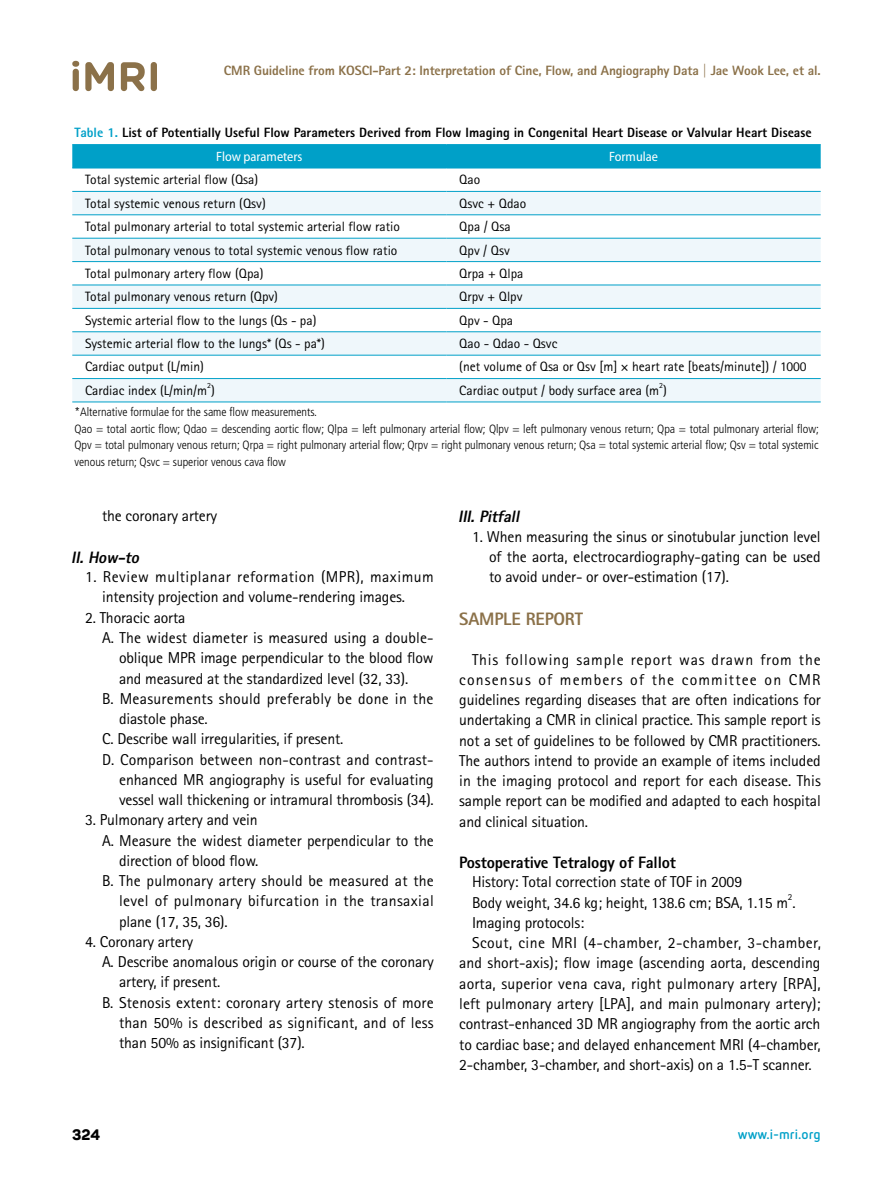
<style>
.page{position:relative;width:893px;height:1191px;background:#fff}
.page>*{position:absolute;margin:0;border:0;box-sizing:border-box;transform-origin:0 0}
.t1{font:800 18px "Rotis Sans Serif Std";letter-spacing:-.01em;color:#8b7149}
.t2{font:800 16.5px "Rotis Sans Serif Std";letter-spacing:-.01em;color:#000}
.t3{font:italic 800 16.5px "Rotis Sans Serif Std";color:#000}
.t4{font:15.75px/20.2px "Rotis Sans Serif Std";letter-spacing:-.01em;color:#000;text-align:justify}
.t5{font:15.75px "Rotis Sans Serif Std";letter-spacing:.01em;color:#000}
.t6{font:15.75px "Rotis Sans Serif Std";letter-spacing:.02em;color:#000}
.t7{font:15.75px "Rotis Sans Serif Std";letter-spacing:.025em;color:#000}
.t8{font:800 15px "Panton";color:#000}
.t9{font:13.5px "Rotis Sans Serif Std";color:#000}
.t10{font:800 13.5px "Rotis Sans Serif Std";color:#000}
.t11{font:800 13.5px "Rotis Sans Serif Std";letter-spacing:-.01em;color:#8b7149}
.t12{font:semi-condensed 13.5px "Myriad Pro";color:#fff}
.t13{font:700 13.5px "Netto Pro";color:#00a0c8}
.t14{font:300 condensed 12px/16.5px "Frutiger LT Std";color:#000}
.t15{font:9.15px "Rotis Sans Serif Std";color:#000}
.t16{font:7.8px "Rotis Sans Serif Std";color:#000}
.s1{color:#00a0c8}
</style>
<div class="page">
<svg style="left:72px;top:61px;width:7px;height:30px"></svg>
<svg style="left:85px;top:62px;width:29px;height:29px"></svg>
<svg style="left:121px;top:62px;width:24px;height:29px"></svg>
<svg style="left:151px;top:62px;width:6px;height:29px"></svg>
<div style="left:72px;top:145px;width:749px;height:23px;background:#00a0c8"></div>
<svg style="left:72px;top:192px;width:749px;height:210px;fill:#eff7fb"></svg>
<hr style="left:72px;top:144px;width:374px;height:1px;background:#00a0c8">
<hr style="left:446px;top:144px;width:375px;height:1px;background:#00a0c8">
<hr style="left:72px;top:168px;width:374px;height:1px;background:#00a0c8">
<hr style="left:446px;top:168px;width:375px;height:1px;background:#00a0c8">
<hr style="left:72px;top:191px;width:374px;height:1px;background:#00a0c8">
<hr style="left:446px;top:191px;width:375px;height:1px;background:#00a0c8">
<hr style="left:72px;top:214px;width:374px;height:1px;background:#00a0c8">
<hr style="left:446px;top:214px;width:375px;height:1px;background:#00a0c8">
<hr style="left:72px;top:238px;width:374px;height:1px;background:#00a0c8">
<hr style="left:446px;top:238px;width:375px;height:1px;background:#00a0c8">
<hr style="left:72px;top:261px;width:374px;height:1px;background:#00a0c8">
<hr style="left:446px;top:261px;width:375px;height:1px;background:#00a0c8">
<hr style="left:446px;top:285px;width:375px;height:1px;background:#00a0c8">
<hr style="left:446px;top:308px;width:375px;height:1px;background:#00a0c8">
<hr style="left:72px;top:285px;width:374px;height:1px;background:#00a0c8">
<hr style="left:72px;top:308px;width:374px;height:1px;background:#00a0c8">
<hr style="left:72px;top:331px;width:374px;height:1px;background:#00a0c8">
<hr style="left:446px;top:331px;width:375px;height:1px;background:#00a0c8">
<hr style="left:72px;top:355px;width:374px;height:1px;background:#00a0c8">
<hr style="left:446px;top:355px;width:375px;height:1px;background:#00a0c8">
<hr style="left:72px;top:378px;width:374px;height:1px;background:#00a0c8">
<hr style="left:446px;top:378px;width:375px;height:1px;background:#00a0c8">
<hr style="left:72px;top:402px;width:374px;height:1px;background:#00a0c8">
<hr style="left:446px;top:402px;width:375px;height:1px;background:#00a0c8">
<p class="t11" style="left:224px;top:62px;width:598px">CMR Guideline from KOSCI-Part 2: Interpretation of Cine, Flow, and Angiography Data | Jae Wook Lee, et al.</p>
<p class="t10" style="left:74px;top:124px;width:739px"><span class="s1">Table 1.</span> List of Potentially Useful Flow Parameters Derived from Flow Imaging in Congenital Heart Disease or Valvular Heart Disease</p>
<p class="t12" style="left:216px;top:148px;width:88px">Flow parameters</p>
<p class="t12" style="left:609px;top:148px;width:50px">Formulae</p>
<p class="t9" style="left:85px;top:172px;width:175px">Total systemic arterial flow (Qsa)</p>
<p class="t9" style="left:459px;top:172px;width:22px">Qao</p>
<p class="t9" style="left:85px;top:195px;width:182px">Total systemic venous return (Qsv)</p>
<p class="t9" style="left:459px;top:195px;width:68px">Qsvc + Qdao</p>
<p class="t9" style="left:85px;top:219px;width:316px">Total pulmonary arterial to total systemic arterial flow ratio</p>
<p class="t9" style="left:459px;top:219px;width:53px">Qpa / Qsa</p>
<p class="t9" style="left:85px;top:242px;width:314px">Total pulmonary venous to total systemic venous flow ratio</p>
<p class="t9" style="left:459px;top:242px;width:52px">Qpv / Qsv</p>
<p class="t9" style="left:85px;top:265px;width:180px">Total pulmonary artery flow (Qpa)</p>
<p class="t9" style="left:459px;top:265px;width:66px">Qrpa + Qlpa</p>
<p class="t9" style="left:85px;top:289px;width:194px">Total pulmonary venous return (Qpv)</p>
<p class="t9" style="left:459px;top:289px;width:65px">Qrpv + Qlpv</p>
<p class="t9" style="left:85px;top:312px;width:233px">Systemic arterial flow to the lungs (Qs - pa)</p>
<p class="t9" style="left:459px;top:312px;width:55px">Qpv - Qpa</p>
<p class="t9" style="left:85px;top:335px;width:241px">Systemic arterial flow to the lungs* (Qs - pa*)</p>
<p class="t9" style="left:459px;top:335px;width:100px">Qao - Qdao - Qsvc</p>
<p class="t9" style="left:85px;top:359px;width:120px">Cardiac output (L/min)</p>
<p class="t9" style="left:459px;top:359px;width:349px">(net volume of Qsa or Qsv [m] × heart rate [beats/minute]) / 1000</p>
<p class="t9" style="left:85px;top:382px;width:131px">Cardiac index (L/min/m )</p>
<p class="t16" style="left:659px;top:381px;width:5px">2</p>
<p class="t14" style="left:74px;top:404px;width:746px">*Alternative formulae for the same flow measurements.<br>Qao = total aortic flow; Qdao = descending aortic flow; Qlpa = left pulmonary arterial flow; Qlpv = left pulmonary venous return; Qpa = total pulmonary arterial flow; Qpv = total pulmonary venous return; Qrpa = right pulmonary arterial flow; Qrpv = right pulmonary venous return; Qsa = total systemic arterial flow; Qsv = total systemic venous return; Qsvc = superior venous cava flow</p>
<p class="t16" style="left:207px;top:381px;width:5px">2</p>
<p class="t9" style="left:459px;top:382px;width:209px">Cardiac output / body surface area (m )</p>
<p class="t4" style="left:102px;top:506px;width:117px">the coronary artery</p>
<p class="t3" style="left:71px;top:546px;width:73px">II.How-to</p>
<p class="t4" style="left:102px;top:566px;width:333px;text-indent:-17px">1. Review multiplanar reformation (MPR), maximum intensity projection and volume-rendering images.</p>
<p class="t4" style="left:85px;top:607px;width:102px">2. Thoracic aorta</p>
<p class="t4" style="left:102px;top:627px;width:333px">A. The widest diameter is measured using a double-</p>
<p class="t4" style="left:119px;top:647px;width:316px">oblique MPR image perpendicular to the blood flow</p>
<p class="t4" style="left:119px;top:668px;width:291px">and measured at the standardized level (32, 33).</p>
<p class="t6" style="left:102px;top:689px;width:333px">B. Measurements should preferably be done in the</p>
<p class="t4" style="left:119px;top:708px;width:90px">diastole phase.</p>
<p class="t4" style="left:102px;top:728px;width:243px">C. Describe wall irregularities, if present.</p>
<p class="t5" style="left:102px;top:750px;width:333px">D. Comparison between non-contrast and contrast-</p>
<p class="t4" style="left:119px;top:769px;width:316px">enhanced MR angiography is useful for evaluating</p>
<p class="t4" style="left:119px;top:789px;width:316px">vessel wall thickening or intramural thrombosis (34).</p>
<p class="t4" style="left:85px;top:810px;width:174px">3. Pulmonary artery and vein</p>
<p class="t4" style="left:102px;top:830px;width:333px">A. Measure the widest diameter perpendicular to the</p>
<p class="t4" style="left:119px;top:850px;width:141px">direction of blood flow.</p>
<p class="t5" style="left:102px;top:871px;width:333px">B. The pulmonary artery should be measured at the</p>
<p class="t6" style="left:119px;top:891px;width:316px">level of pulmonary bifurcation in the transaxial</p>
<p class="t4" style="left:119px;top:911px;width:110px">plane (17, 35, 36).</p>
<p class="t4" style="left:85px;top:931px;width:110px">4. Coronary artery</p>
<p class="t4" style="left:102px;top:951px;width:333px">A. Describe anomalous origin or course of the coronary</p>
<p class="t4" style="left:119px;top:972px;width:103px">artery, if present.</p>
<p class="t4" style="left:102px;top:992px;width:333px">B. Stenosis extent: coronary artery stenosis of more</p>
<p class="t5" style="left:119px;top:1013px;width:316px">than 50% is described as significant, and of less</p>
<p class="t4" style="left:119px;top:1032px;width:187px">than 50% as insignificant (37).</p>
<p class="t3" style="left:458px;top:506px;width:66px">III.Pitfall</p>
<p class="t4" style="left:489px;top:526px;width:333px;text-indent:-17px">1. When measuring the sinus or sinotubular junction level of the aorta, electrocardiography-gating can be used to avoid under- or over-estimation (17).</p>
<p class="t1" style="left:459px;top:607px;width:125px">SAMPLE REPORT</p>
<p class="t4" style="left:459px;top:649px;width:363px;text-indent:13px">This following sample report was drawn from the consensus of members of the committee on CMR guidelines regarding diseases that are often indications for undertaking a CMR in clinical practice. This sample report is not a set of guidelines to be followed by CMR practitioners.<br>The authors intend to provide an example of items included in the imaging protocol and report for each disease. This sample report can be modified and adapted to each hospital and clinical situation.</p>
<p class="t2" style="left:459px;top:851px;width:218px">Postoperative Tetralogy of Fallot</p>
<p class="t4" style="left:472px;top:872px;width:325px">History: Total correction state of TOF in 2009<br>Body weight, 34.6 kg; height, 138.6 cm; BSA, 1.15 m .</p>
<p class="t15" style="left:788px;top:891px;width:6px">2</p>
<p class="t4" style="left:472px;top:912px;width:114px">Imaging protocols:</p>
<p class="t7" style="left:472px;top:933px;width:350px">Scout, cine MRI (4-chamber, 2-chamber, 3-chamber,</p>
<p class="t4" style="left:459px;top:953px;width:363px">and short-axis); flow image (ascending aorta, descending</p>
<p class="t5" style="left:459px;top:974px;width:363px">aorta, superior vena cava, right pulmonary artery [RPA],</p>
<p class="t4" style="left:459px;top:993px;width:363px">left pulmonary artery [LPA], and main pulmonary artery);</p>
<p class="t4" style="left:459px;top:1013px;width:363px">contrast-enhanced 3D MR angiography from the aortic arch</p>
<p class="t4" style="left:459px;top:1034px;width:363px">to cardiac base; and delayed enhancement MRI (4-chamber,</p>
<p class="t4" style="left:459px;top:1054px;width:354px">2-chamber, 3-chamber, and short-axis) on a 1.5-T scanner.</p>
<p class="t8" style="left:72px;top:1125px;width:29px">324</p>
<p class="t13" style="left:738px;top:1124px;width:84px">www.i-mri.org</p>
</div>
